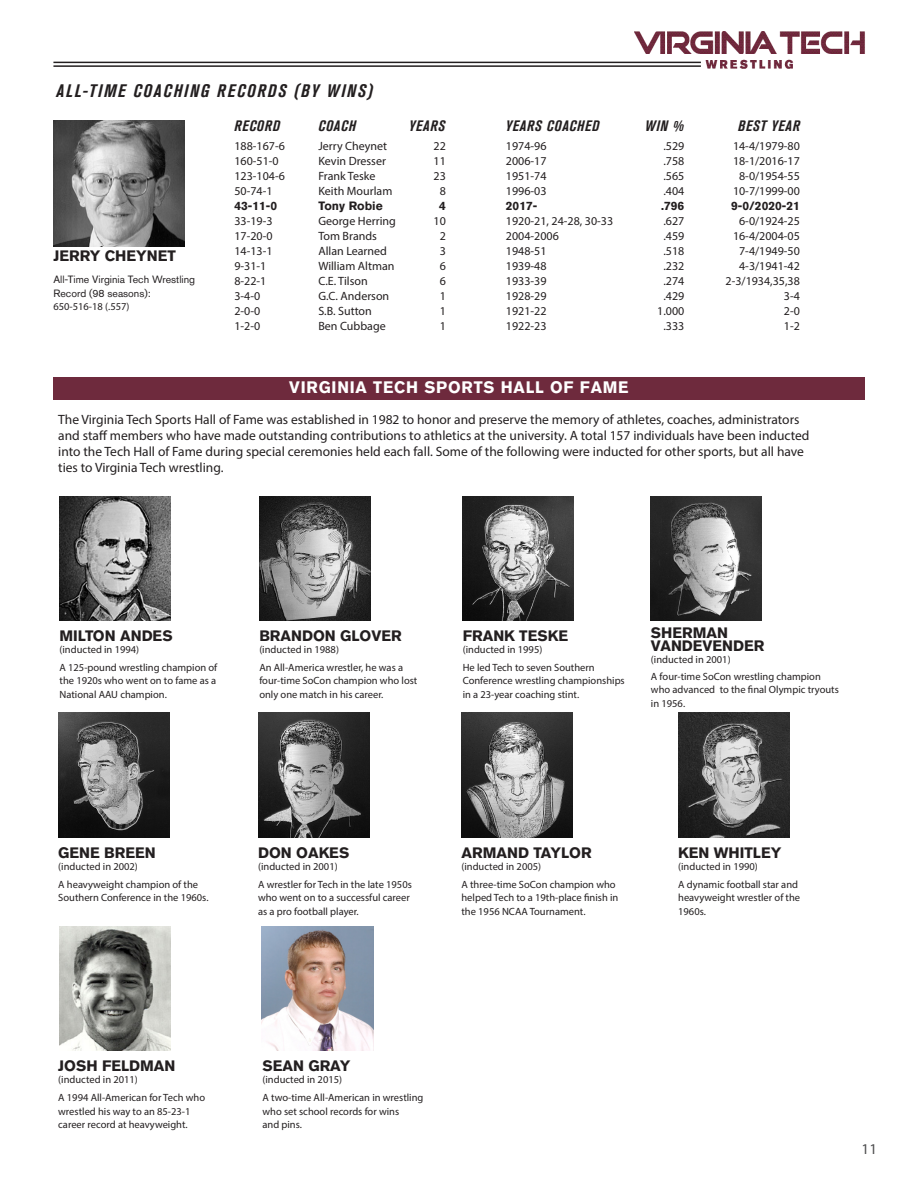
<style>
.page{position:relative;width:918px;height:1188px;background:#fff}
.page>*{position:absolute;margin:0;border:0;box-sizing:border-box;transform-origin:0 0}
._08_bold_section_hea{font:italic 700 condensed 18px "Akzidenz Grotesk BQ";letter-spacing:.1em;color:#231f20}
.t1{font:700 16.5px "Akzidenz Grotesk BQ";letter-spacing:.05em;color:#fff}
.t2{font:700 15px/13.5px "Akzidenz Grotesk BQ";color:#231f20}
.t3{font:italic 700 condensed 15px "Akzidenz Grotesk BQ";letter-spacing:.05em;color:#231f20}
.t4{font:15px "Myriad Pro";color:#4b4c4d}
.t5{font:13.5px/16.2px "Myriad Pro";color:#231f20}
.t6{font:12px "Myriad Pro";color:#231f20}
.t7{font:700 12px "Akzidenz Grotesk BQ";color:#231f20}
.t8{font:10.5px/13.5px "Myriad Pro";color:#231f20}
.t9{font:500 10.5px/13.5px "Akzidenz Grotesk BQ";color:#231f20}
</style>
<div class="page">
<img style="left:634px;top:32px;width:231px;height:36px">
<hr style="left:53px;top:62px;width:648px;height:1px;background:#231f20">
<hr style="left:53px;top:65px;width:648px;height:2px;background:#231f20">
<img style="left:60px;top:496px;width:111px;height:125px">
<img style="left:259px;top:496px;width:111px;height:125px">
<img style="left:463px;top:496px;width:111px;height:125px">
<img style="left:651px;top:496px;width:111px;height:125px">
<img style="left:58px;top:713px;width:111px;height:124px">
<img style="left:258px;top:713px;width:111px;height:124px">
<img style="left:461px;top:713px;width:111px;height:124px">
<img style="left:678px;top:713px;width:111px;height:124px">
<img style="left:59px;top:926px;width:112px;height:125px">
<img style="left:262px;top:926px;width:111px;height:125px">
<img style="left:53px;top:120px;width:131px;height:126px">
<div style="left:53px;top:377px;width:812px;height:23px;background:#6e2a3d"></div>
<p class="_08_bold_section_hea" style="left:57px;top:80px;width:318px">ALL-TIME COACHING RECORDS (BY WINS)</p>
<p class="t2" style="left:53px;top:249px;width:124px">JERRY CHEYNET</p>
<p class="t9" style="left:53px;top:273px;width:143px">All-Time Virginia Tech Wrestling<br>Record (98 seasons):</p>
<p class="t8" style="left:53px;top:300px;width:78px">650-516-18 (.557)</p>
<p class="t3" style="left:234px;top:117px;width:47px">RECORD</p>
<p class="t3" style="left:318px;top:117px;width:39px">COACH</p>
<p class="t3" style="left:409px;top:117px;width:37px">YEARS</p>
<p class="t3" style="left:506px;top:117px;width:95px">YEARS COACHED</p>
<p class="t3" style="left:645px;top:117px;width:40px">WIN %</p>
<p class="t3" style="left:738px;top:117px;width:63px">BEST YEAR</p>
<p class="t6" style="left:234px;top:139px;width:52px">188-167-6</p>
<p class="t6" style="left:318px;top:139px;width:70px">Jerry Cheynet</p>
<p class="t6" style="left:434px;top:139px;width:14px">22</p>
<p class="t6" style="left:506px;top:139px;width:42px">1974-96</p>
<p class="t6" style="left:663px;top:139px;width:22px">.529</p>
<p class="t6" style="left:733px;top:139px;width:68px">14-4/1979-80</p>
<p class="t6" style="left:234px;top:154px;width:46px">160-51-0</p>
<p class="t6" style="left:318px;top:154px;width:69px">Kevin Dresser</p>
<p class="t6" style="left:434px;top:154px;width:14px">11</p>
<p class="t6" style="left:506px;top:154px;width:42px">2006-17</p>
<p class="t6" style="left:663px;top:154px;width:22px">.758</p>
<p class="t6" style="left:733px;top:154px;width:68px">18-1/2016-17</p>
<p class="t6" style="left:234px;top:169px;width:52px">123-104-6</p>
<p class="t6" style="left:318px;top:169px;width:59px">Frank Teske</p>
<p class="t6" style="left:434px;top:169px;width:14px">23</p>
<p class="t6" style="left:506px;top:169px;width:42px">1951-74</p>
<p class="t6" style="left:663px;top:169px;width:22px">.565</p>
<p class="t6" style="left:739px;top:169px;width:62px">8-0/1954-55</p>
<p class="t6" style="left:234px;top:184px;width:40px">50-74-1</p>
<p class="t6" style="left:318px;top:184px;width:76px">Keith Mourlam</p>
<p class="t6" style="left:440px;top:184px;width:8px">8</p>
<p class="t6" style="left:506px;top:184px;width:42px">1996-03</p>
<p class="t6" style="left:663px;top:184px;width:22px">.404</p>
<p class="t6" style="left:733px;top:184px;width:68px">10-7/1999-00</p>
<p class="t7" style="left:234px;top:199px;width:44px">43-11-0</p>
<p class="t7" style="left:318px;top:199px;width:66px">Tony Robie</p>
<p class="t7" style="left:439px;top:199px;width:8px">4</p>
<p class="t7" style="left:506px;top:199px;width:33px">2017-</p>
<p class="t7" style="left:661px;top:199px;width:25px">.796</p>
<p class="t7" style="left:731px;top:199px;width:70px">9-0/2020-21</p>
<p class="t6" style="left:234px;top:214px;width:40px">33-19-3</p>
<p class="t6" style="left:318px;top:214px;width:79px">George Herring</p>
<p class="t6" style="left:434px;top:214px;width:14px">10</p>
<p class="t6" style="left:506px;top:214px;width:109px">1920-21, 24-28, 30-33</p>
<p class="t6" style="left:663px;top:214px;width:22px">.627</p>
<p class="t6" style="left:739px;top:214px;width:62px">6-0/1924-25</p>
<p class="t6" style="left:234px;top:229px;width:40px">17-20-0</p>
<p class="t6" style="left:318px;top:229px;width:60px">Tom Brands</p>
<p class="t6" style="left:440px;top:229px;width:8px">2</p>
<p class="t6" style="left:506px;top:229px;width:54px">2004-2006</p>
<p class="t6" style="left:663px;top:229px;width:22px">.459</p>
<p class="t6" style="left:733px;top:229px;width:68px">16-4/2004-05</p>
<p class="t6" style="left:234px;top:244px;width:40px">14-13-1</p>
<p class="t6" style="left:318px;top:244px;width:70px">Allan Learned</p>
<p class="t6" style="left:440px;top:244px;width:8px">3</p>
<p class="t6" style="left:506px;top:244px;width:42px">1948-51</p>
<p class="t6" style="left:663px;top:244px;width:22px">.518</p>
<p class="t6" style="left:739px;top:244px;width:62px">7-4/1949-50</p>
<p class="t6" style="left:234px;top:259px;width:33px">9-31-1</p>
<p class="t6" style="left:318px;top:259px;width:78px">William Altman</p>
<p class="t6" style="left:440px;top:259px;width:8px">6</p>
<p class="t6" style="left:506px;top:259px;width:42px">1939-48</p>
<p class="t6" style="left:663px;top:259px;width:22px">.232</p>
<p class="t6" style="left:739px;top:259px;width:62px">4-3/1941-42</p>
<p class="t6" style="left:234px;top:274px;width:33px">8-22-1</p>
<p class="t6" style="left:318px;top:274px;width:51px">C.E. Tilson</p>
<p class="t6" style="left:440px;top:274px;width:8px">6</p>
<p class="t6" style="left:506px;top:274px;width:42px">1933-39</p>
<p class="t6" style="left:663px;top:274px;width:22px">.274</p>
<p class="t6" style="left:726px;top:274px;width:76px">2-3/1934,35,38</p>
<p class="t6" style="left:234px;top:289px;width:27px">3-4-0</p>
<p class="t6" style="left:318px;top:289px;width:72px">G.C. Anderson</p>
<p class="t6" style="left:440px;top:289px;width:8px">1</p>
<p class="t6" style="left:506px;top:289px;width:42px">1928-29</p>
<p class="t6" style="left:663px;top:289px;width:22px">.429</p>
<p class="t6" style="left:784px;top:289px;width:17px">3-4</p>
<p class="t6" style="left:234px;top:304px;width:27px">2-0-0</p>
<p class="t6" style="left:318px;top:304px;width:55px">S.B. Sutton</p>
<p class="t6" style="left:440px;top:304px;width:8px">1</p>
<p class="t6" style="left:506px;top:304px;width:42px">1921-22</p>
<p class="t6" style="left:657px;top:304px;width:29px">1.000</p>
<p class="t6" style="left:784px;top:304px;width:17px">2-0</p>
<p class="t6" style="left:234px;top:319px;width:27px">1-2-0</p>
<p class="t6" style="left:318px;top:319px;width:69px">Ben Cubbage</p>
<p class="t6" style="left:440px;top:319px;width:8px">1</p>
<p class="t6" style="left:506px;top:319px;width:42px">1922-23</p>
<p class="t6" style="left:663px;top:319px;width:22px">.333</p>
<p class="t6" style="left:784px;top:319px;width:17px">1-2</p>
<p class="t1" style="left:289px;top:378px;width:341px">VIRGINIA TECH SPORTS HALL OF FAME</p>
<p class="t5" style="left:58px;top:411px;width:753px">The Virginia Tech Sports Hall of Fame was established in 1982 to honor and preserve the memory of athletes, coaches, administrators and staff members who have made outstanding contributions to athletics at the university. A total 157 individuals have been inducted into the Tech Hall of Fame during special ceremonies held each fall. Some of the following were inducted for other sports, but all have ties to Virginia Tech wrestling.</p>
<p class="t2" style="left:60px;top:629px;width:115px">MILTON ANDES</p>
<p class="t8" style="left:60px;top:642px;width:81px">(inducted in 1994)</p>
<p class="t8" style="left:60px;top:660px;width:159px;text-align:justify">A 125-pound wrestling champion of the 1920s who went on to fame as a National AAU champion.</p>
<p class="t2" style="left:259px;top:629px;width:144px">BRANDON GLOVER</p>
<p class="t8" style="left:259px;top:642px;width:81px">(inducted in 1988)</p>
<p class="t8" style="left:259px;top:660px;width:160px">An All-America wrestler, he was a four-time SoCon champion who lost only one match in his career.</p>
<p class="t2" style="left:463px;top:629px;width:107px">FRANK TESKE</p>
<p class="t8" style="left:463px;top:642px;width:81px">(inducted in 1995)</p>
<p class="t8" style="left:463px;top:660px;width:164px">He led Tech to seven Southern<br>Conference wrestling championships in a 23-year coaching stint.</p>
<p class="t2" style="left:651px;top:626px;width:115px">SHERMAN<br>VANDEVENDER</p>
<p class="t8" style="left:651px;top:653px;width:81px">(inducted in 2001)</p>
<p class="t8" style="left:651px;top:669px;width:189px">A four-time SoCon wrestling champion who advanced to the final Olympic tryouts in 1956.</p>
<p class="t2" style="left:58px;top:846px;width:99px">GENE BREEN</p>
<p class="t8" style="left:58px;top:859px;width:81px">(inducted in 2002)</p>
<p class="t8" style="left:58px;top:877px;width:152px">A heavyweight champion of the<br>Southern Conference in the 1960s.</p>
<p class="t2" style="left:258px;top:846px;width:93px">DON OAKES</p>
<p class="t8" style="left:258px;top:859px;width:81px">(inducted in 2001)</p>
<p class="t8" style="left:258px;top:877px;width:155px">A wrestler for Tech in the late 1950s who went on to a successful career as a pro football player.</p>
<p class="t2" style="left:461px;top:846px;width:132px">ARMAND TAYLOR</p>
<p class="t8" style="left:461px;top:859px;width:81px">(inducted in 2005)</p>
<p class="t8" style="left:461px;top:877px;width:158px">A three-time SoCon champion who helped Tech to a 19th-place finish in the 1956 NCAA Tournament.</p>
<p class="t2" style="left:678px;top:846px;width:105px">KEN WHITLEY</p>
<p class="t8" style="left:678px;top:859px;width:81px">(inducted in 1990)</p>
<p class="t8" style="left:678px;top:877px;width:123px">A dynamic football star and heavyweight wrestler of the<br>1960s.</p>
<p class="t2" style="left:58px;top:1059px;width:119px">JOSH FELDMAN</p>
<p class="t8" style="left:58px;top:1073px;width:81px">(inducted in 2011)</p>
<p class="t8" style="left:58px;top:1091px;width:148px">A 1994 All-American for Tech who wrestled his way to an 85-23-1 career record at heavyweight.</p>
<p class="t2" style="left:262px;top:1059px;width:89px">SEAN GRAY</p>
<p class="t8" style="left:262px;top:1073px;width:81px">(inducted in 2015)</p>
<p class="t8" style="left:262px;top:1091px;width:162px">A two-time All-American in wrestling who set school records for wins<br>and pins.</p>
<h3 class="t4" style="left:862px;top:1140px;width:17px">11</h3>
</div>
